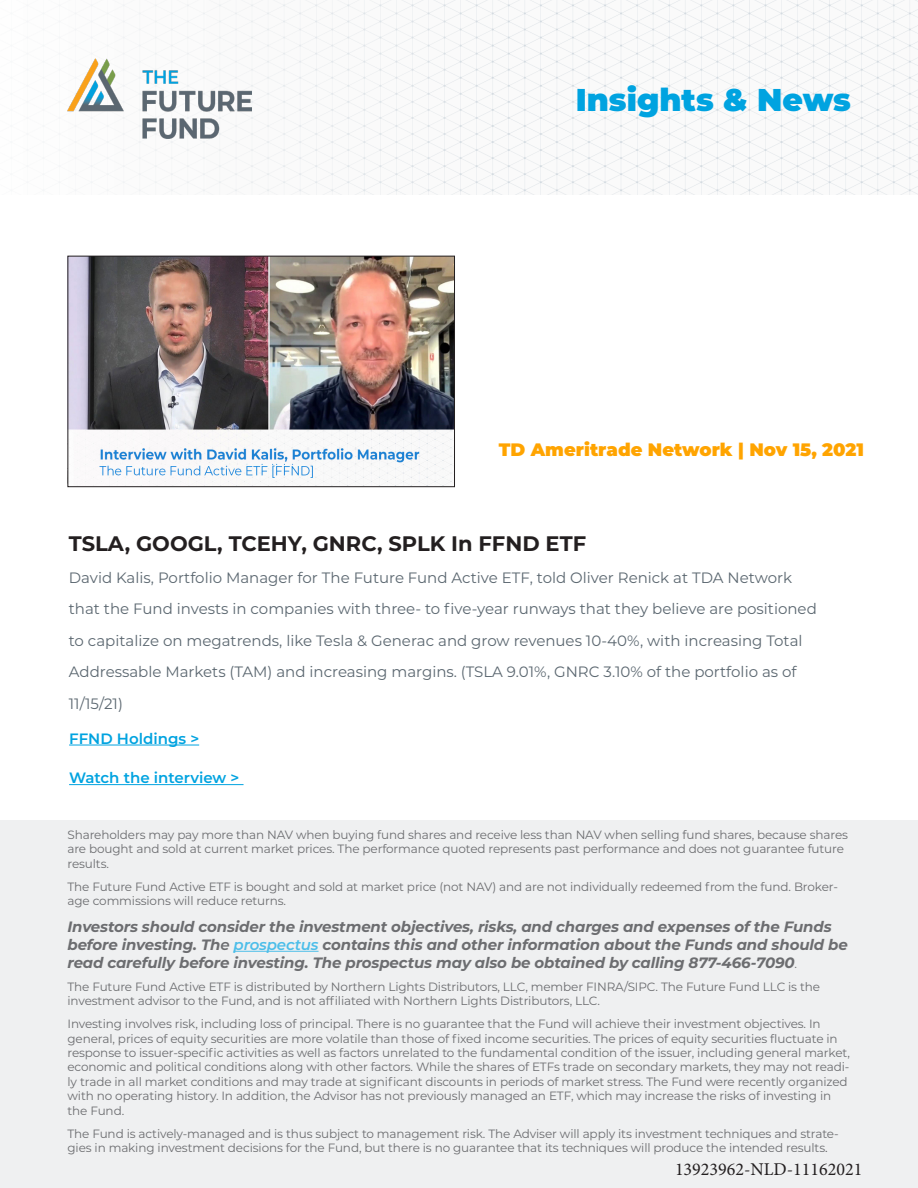
<style>
.page{position:relative;width:918px;height:1188px;background:#fff}
.page>*{position:absolute;margin:0;border:0;box-sizing:border-box;transform-origin:0 0}
.t1{font:900 31.5px "Montserrat";color:#00a3e0}
.t2{font:700 21px "Montserrat";color:#231f20}
.t3{font:900 18px "Montserrat";color:#ffa400}
.t4{font:18px "Minion Pro";color:#231f20}
.t5{font:15px/31.5px "Montserrat";color:#5b6770}
.t6{font:italic 700 15px/18px "Montserrat";letter-spacing:-.01em;color:#6c6d70}
.t7{font:600 15px "Montserrat";color:#00a3e0}
.t8{font:12px/14.4px "Montserrat";letter-spacing:-.01em;color:#6c6d70}
.s1{font-weight:600}
.s2{font-weight:600;color:#4dbee9}
.s3{font-weight:400;font-style:normal;font-size:12px}
.s4{color:#5c5c5f}
</style>
<div class="page">
<div style="left:0;top:821px;width:918px;height:367px;background:#eff0f1"></div>
<img style="left:43px;top:0;width:875px;height:194px">
<hr style="left:234px;top:951px;width:85px;height:1px;background:#4dbee9">
<img style="left:68px;top:58px;width:183px;height:80px">
<hr style="left:69px;top:745px;width:130px;height:1px;background:#00a3e0">
<hr style="left:69px;top:784px;width:175px;height:1px;background:#00a3e0">
<img style="left:70px;top:258px;width:383px;height:227px">
<div style="left:68px;top:256px;width:387px;height:231px;border:1px solid #231f20"></div>
<p class="t1" style="left:576px;top:77px;width:277px">Insights &amp; News</p>
<p class="t3" style="left:499px;top:436px;width:367px">TD Ameritrade Network | Nov 15, 2021</p>
<p class="t2" style="left:69px;top:529px;width:519px">TSLA, GOOGL, TCEHY, GNRC, SPLK In FFND ETF</p>
<p class="t5" style="left:69px;top:561px;width:750px">David Kalis, Portfolio Manager for The Future Fund Active ETF, told Oliver Renick at TDA Network that the Fund invests in companies with three- to five-year runways that they believe are positioned to capitalize on megatrends, like Tesla &amp; Generac and grow revenues 10-40%, with increasing Total Addressable Markets (TAM) and increasing margins. (TSLA 9.01%, GNRC 3.10% of the portfolio as of 11/15/21)</p>
<p class="t7" style="left:69px;top:728px;width:132px">FFND Holdings &gt;</p>
<p class="t7" style="left:69px;top:767px;width:172px">Watch the interview &gt;</p>
<p class="t8" style="left:68px;top:827px;width:782px">Shareholders may pay more than NAV when buying fund shares and receive less than NAV when selling fund shares, because shares are bought and sold at current market prices. The performance quoted represents past performance and does not guarantee future results.</p>
<p class="t8" style="left:68px;top:879px;width:772px">The Future Fund Active ETF is bought and sold at market price (not NAV) and are not individually redeemed from the fund. Broker&shy;age commissions will reduce returns.</p>
<p class="t6" style="left:68px;top:917px;width:782px">Investors should consider the investment objectives, risks, and charges and expenses of the Funds before investing. Th<span class="s1">e</span> <span class="s2">prospectus</span> contains this and other information about the Funds and should be read carefully before investing. The prospectus may also be obtained by calling 877-466-7090<span class="s3">.</span></p>
<p class="t8" style="left:68px;top:979px;width:754px">The Future Fund Active ETF is distributed by Northern Lights Distributors, LLC, member FINRA/SIPC. The Future Fund LLC is the investment advisor to the Fund, and is not affiliated with Northern Lights Distributors, LLC.</p>
<p class="t8" style="left:68px;top:1016px;width:784px">Investing involves risk, including loss of principal. There is no guarantee that the Fund will achieve their investment objectives. In general, prices of equity securities are more volatile than those of fixed income securities. The prices of equity securities fluctuate in response to issuer-specific activities as well as factors unrelated to the fundamental condition of the issuer, including general market, economic and political conditions along with other factors. While the shares of ETFs trade on secondary markets, they may not readi&shy;ly trade in all market conditions and may trade at significant discounts in periods of market stress. The Fund were recently organized with no operating history. In addition, the Advisor has not previously managed an ETF, which may increase the risks of investing in the Fund.</p>
<p class="t8" style="left:68px;top:1126px;width:773px">The Fund is actively-managed and is thus subject to management risk. The Adviser will apply its investment techniques and strate&shy;gies in making investment decisions for the Fund, but there is no guarantee that its techniques will produce the intended results<span class="s4">.</span></p>
<p class="t4" style="left:675px;top:1157px;width:189px">13923962-NLD-11162021</p>
</div>
